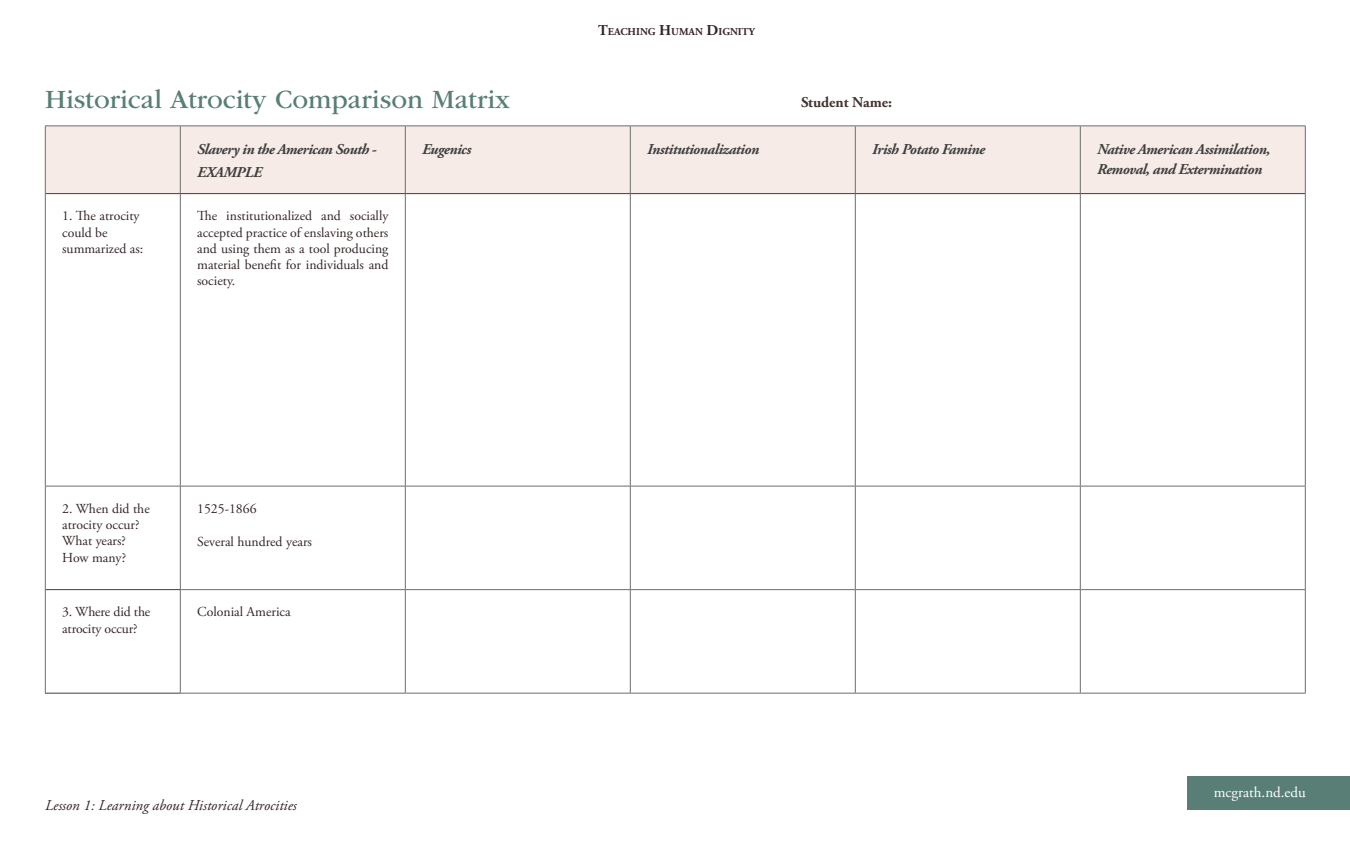
<style>
.page{position:relative;width:1350px;height:855px;background:#fff}
.page>*{position:absolute;margin:0;border:0;box-sizing:border-box;transform-origin:0 0}
.Section_Heading{font:27.5px "ITC Garamond Std";color:#587e76}
.Body_Copy{font:italic 700 15px/20px "Adobe Garamond Pro";letter-spacing:-.03em;color:#3e3e3f}
.t1{font:italic 15px "Adobe Garamond Pro";color:#372425}
.t2{font:15px "Adobe Garamond Pro";color:#fff}
.Inline_All_Caps_Bold{font:700 15px "Adobe Garamond Pro";color:#453332}
.Body_Copy-2{font:13.75px/16.2px "Adobe Garamond Pro";color:#372425}
.t3{font:700 10.5px "Adobe Garamond Pro";color:#372425}
.s1{font-size:15px}
</style>
<div class="page">
<div style="left:1187px;top:777px;width:163px;height:33px;background:#587e76"></div>
<div style="left:46px;top:127px;width:1259px;height:66px;background:#f6ebe7"></div>
<svg style="left:46px;top:487px;width:134px;height:206px"></svg>
<hr style="left:45px;top:126px;width:135px;height:1px;background:#6c6d70">
<hr style="left:45px;top:126px;width:1px;height:68px;background:#6c6d70">
<hr style="left:180px;top:126px;width:225px;height:1px;background:#6c6d70">
<hr style="left:180px;top:126px;width:1px;height:67px;background:#6c6d70">
<hr style="left:405px;top:126px;width:225px;height:1px;background:#6c6d70">
<hr style="left:405px;top:126px;width:1px;height:67px;background:#6c6d70">
<hr style="left:630px;top:126px;width:225px;height:1px;background:#6c6d70">
<hr style="left:630px;top:126px;width:1px;height:67px;background:#6c6d70">
<hr style="left:855px;top:126px;width:225px;height:1px;background:#6c6d70">
<hr style="left:855px;top:126px;width:1px;height:67px;background:#6c6d70">
<hr style="left:1080px;top:126px;width:226px;height:1px;background:#6c6d70">
<hr style="left:1080px;top:126px;width:1px;height:67px;background:#6c6d70">
<hr style="left:1305px;top:126px;width:1px;height:68px;background:#6c6d70">
<hr style="left:630px;top:486px;width:225px;height:1px;background:#6c6d70">
<hr style="left:855px;top:486px;width:225px;height:1px;background:#6c6d70">
<hr style="left:1080px;top:486px;width:226px;height:1px;background:#6c6d70">
<hr style="left:630px;top:589px;width:225px;height:1px;background:#6c6d70">
<hr style="left:855px;top:589px;width:225px;height:1px;background:#6c6d70">
<hr style="left:1080px;top:589px;width:226px;height:1px;background:#6c6d70">
<hr style="left:630px;top:693px;width:225px;height:1px;background:#6c6d70">
<hr style="left:855px;top:693px;width:225px;height:1px;background:#6c6d70">
<hr style="left:1080px;top:693px;width:226px;height:1px;background:#6c6d70">
<hr style="left:405px;top:486px;width:225px;height:1px;background:#6c6d70">
<hr style="left:405px;top:589px;width:225px;height:1px;background:#6c6d70">
<hr style="left:405px;top:693px;width:225px;height:1px;background:#6c6d70">
<hr style="left:180px;top:486px;width:225px;height:1px;background:#6c6d70">
<hr style="left:180px;top:589px;width:225px;height:1px;background:#6c6d70">
<hr style="left:180px;top:693px;width:225px;height:1px;background:#6c6d70">
<hr style="left:46px;top:193px;width:134px;height:1px;background:#3e3e3f">
<hr style="left:45px;top:194px;width:1px;height:292px;background:#6c6d70">
<hr style="left:180px;top:193px;width:225px;height:1px;background:#3e3e3f">
<hr style="left:180px;top:194px;width:1px;height:292px;background:#6c6d70">
<hr style="left:405px;top:193px;width:225px;height:1px;background:#3e3e3f">
<hr style="left:405px;top:194px;width:1px;height:292px;background:#6c6d70">
<hr style="left:405px;top:486px;width:1px;height:103px;background:#6c6d70">
<hr style="left:405px;top:590px;width:1px;height:103px;background:#6c6d70">
<hr style="left:630px;top:193px;width:225px;height:1px;background:#3e3e3f">
<hr style="left:855px;top:193px;width:225px;height:1px;background:#3e3e3f">
<hr style="left:1080px;top:193px;width:225px;height:1px;background:#3e3e3f">
<hr style="left:630px;top:194px;width:1px;height:292px;background:#6c6d70">
<hr style="left:630px;top:486px;width:1px;height:103px;background:#6c6d70">
<hr style="left:630px;top:590px;width:1px;height:103px;background:#6c6d70">
<hr style="left:855px;top:194px;width:1px;height:292px;background:#6c6d70">
<hr style="left:1080px;top:194px;width:1px;height:292px;background:#6c6d70">
<hr style="left:1305px;top:194px;width:1px;height:292px;background:#6c6d70">
<hr style="left:855px;top:486px;width:1px;height:103px;background:#6c6d70">
<hr style="left:1080px;top:486px;width:1px;height:103px;background:#6c6d70">
<hr style="left:1305px;top:486px;width:1px;height:103px;background:#6c6d70">
<hr style="left:855px;top:590px;width:1px;height:103px;background:#6c6d70">
<hr style="left:1080px;top:590px;width:1px;height:103px;background:#6c6d70">
<hr style="left:1305px;top:590px;width:1px;height:103px;background:#6c6d70">
<hr style="left:45px;top:486px;width:1px;height:104px;background:#6c6d70">
<hr style="left:45px;top:590px;width:1px;height:103px;background:#6c6d70">
<hr style="left:45px;top:486px;width:135px;height:1px;background:#6c6d70">
<hr style="left:180px;top:486px;width:1px;height:103px;background:#6c6d70">
<hr style="left:180px;top:590px;width:1px;height:103px;background:#6c6d70">
<hr style="left:46px;top:589px;width:134px;height:1px;background:#3e3e3f">
<hr style="left:45px;top:693px;width:135px;height:1px;background:#3e3e3f">
<p class="t3" style="left:598px;top:25px;width:158px"><span class="s1">T</span>EACHING <span class="s1">H</span>UMAN <span class="s1">D</span>IGNITY</p>
<p class="Section_Heading" style="left:45px;top:84px;width:466px">Historical Atrocity Comparison Matrix</p>
<p class="Inline_All_Caps_Bold" style="left:801px;top:94px;width:92px">Student Name:</p>
<p class="Body_Copy" style="left:197px;top:139px;width:181px">Slavery in the American South -</p>
<p class="Body_Copy" style="left:197px;top:162px;width:66px">EXAMPLE</p>
<p class="Body_Copy-2" style="left:62px;top:208px;width:83px">1. The atrocity could be summarized as:</p>
<p class="Body_Copy-2" style="left:197px;top:208px;width:193px;text-align:justify">The institutionalized and socially accepted practice of enslaving others and using them as a tool producing material benefit for individuals and society.</p>
<p class="Body_Copy" style="left:422px;top:139px;width:51px">Eugenics</p>
<p class="Body_Copy" style="left:647px;top:139px;width:113px">Institutionalization</p>
<p class="Body_Copy" style="left:872px;top:139px;width:114px">Irish Potato Famine</p>
<p class="Body_Copy" style="left:1097px;top:139px;width:175px">Native American Assimilation,<br>Removal, and Extermination</p>
<p class="Body_Copy-2" style="left:62px;top:501px;width:89px">2. When did the atrocity occur?<br>What years?<br>How many?</p>
<p class="Body_Copy-2" style="left:197px;top:501px;width:61px">1525-1866</p>
<p class="Body_Copy-2" style="left:197px;top:534px;width:116px">Several hundred years</p>
<p class="Body_Copy-2" style="left:62px;top:604px;width:90px">3. Where did the atrocity occur?</p>
<p class="Body_Copy-2" style="left:197px;top:604px;width:95px">Colonial America</p>
<p class="t1" style="left:45px;top:796px;width:253px">Lesson 1: Learning about Historical Atrocities</p>
<p class="t2" style="left:1214px;top:784px;width:94px">mcgrath.nd.edu</p>
</div>
